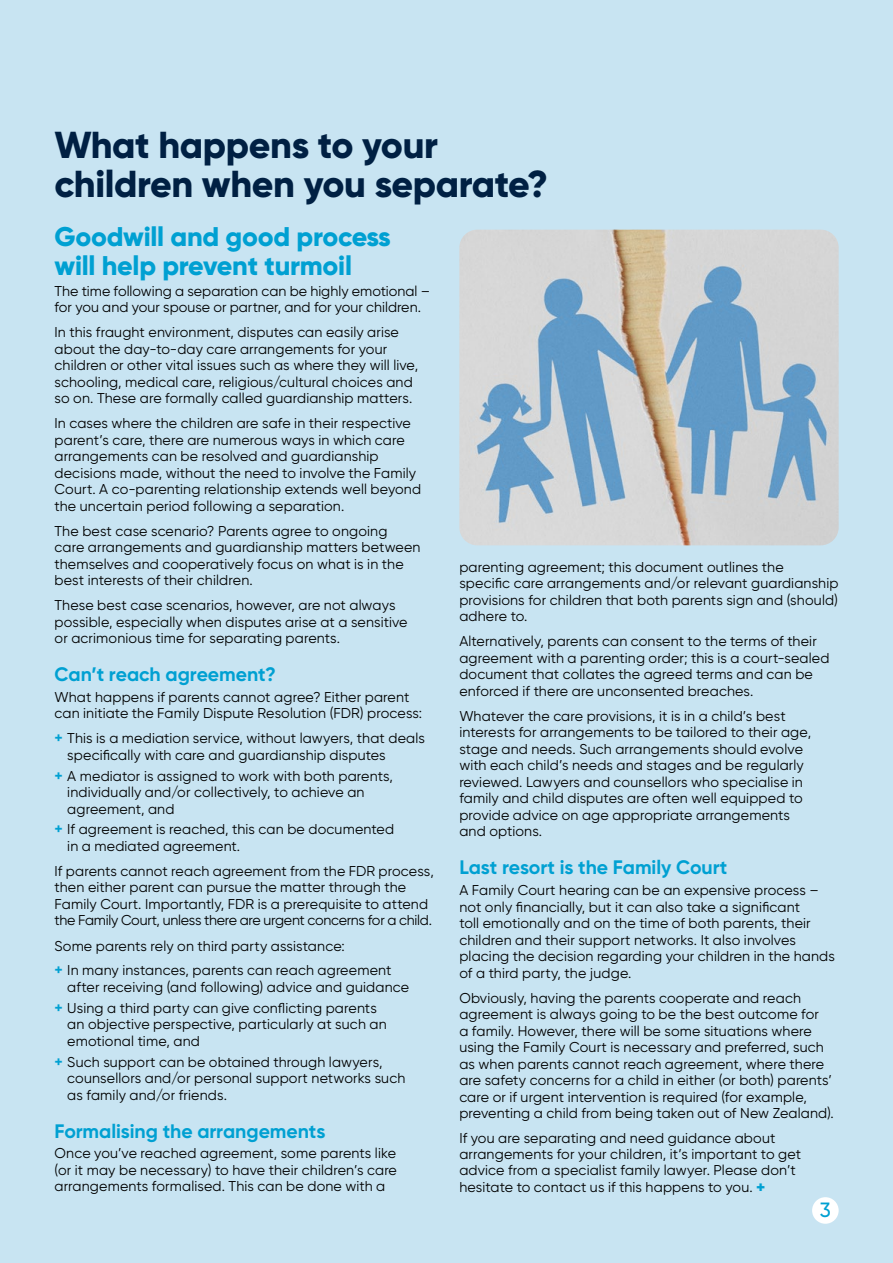
<style>
.page{position:relative;width:893px;height:1263px;background:#c8e4f2}
.page>*{position:absolute;margin:0;border:0;box-sizing:border-box;transform-origin:0 0}
.t1{font:800 37.5px/39px "Gilroy";letter-spacing:-.01em;color:#002043}
.t2{font:800 27px/28.5px "Gilroy";letter-spacing:-.01em;color:#00a0d2}
.t3{font:500 20.7px "Gilroy";color:#00a0d2}
.t4{font:700 19.5px "Gilroy";letter-spacing:-.005em;color:#00a0d2}
.t5{font:14.25px/16.5px "Gilroy";letter-spacing:.01em;color:#000}
.s1{font-weight:700;font-size:15px;color:#00a0d2}
.s2{font-weight:800;font-size:16.5px;color:#00a0d2}
</style>
<div class="page">
<div style="left:812px;top:1197px;width:27px;height:27px;background:#fff;border-radius:50%"></div>
<img style="left:459px;top:230px;width:380px;height:315px">
<h1 class="t1" style="left:55px;top:125px;width:495px">What happens to your children when you separate?</h1>
<h2 class="t2" style="left:55px;top:222px;width:338px">Goodwill and good process will help prevent turmoil</h2>
<p class="t5" style="left:55px;top:282px;width:377px">The time following a separation can be highly emotional – for you and your spouse or partner, and for your children.</p>
<p class="t5" style="left:55px;top:324px;width:365px">In this fraught environment, disputes can easily arise about the day-to-day care arrangements for your children or other vital issues such as where they will live, schooling, medical care, religious/cultural choices and so on. These are formally called guardianship matters.</p>
<p class="t5" style="left:55px;top:415px;width:368px">In cases where the children are safe in their respective parent’s care, there are numerous ways in which care arrangements can be resolved and guardianship decisions made, without the need to involve the Family Court. A co-parenting relationship extends well beyond the uncertain period following a separation.</p>
<p class="t5" style="left:55px;top:522px;width:368px">The best case scenario? Parents agree to ongoing care arrangements and guardianship matters between themselves and cooperatively focus on what is in the best interests of their children.</p>
<p class="t5" style="left:55px;top:597px;width:355px">These best case scenarios, however, are not always possible, especially when disputes arise at a sensitive or acrimonious time for separating parents.</p>
<h3 class="t4" style="left:55px;top:662px;width:223px">Can’t reach agreement?</h3>
<p class="t5" style="left:55px;top:688px;width:369px">What happens if parents cannot agree? Either parent can initiate the Family Dispute Resolution (FDR) process:</p>
<p class="t5" style="left:67px;top:730px;width:359px;text-indent:-13px"><span class="s1">+</span> This is a mediation service, without lawyers, that deals specifically with care and guardianship disputes</p>
<p class="t5" style="left:67px;top:767px;width:327px;text-indent:-13px"><span class="s1">+</span> A mediator is assigned to work with both parents, individually and/or collectively, to achieve an agreement, and</p>
<p class="t5" style="left:67px;top:821px;width:328px;text-indent:-13px"><span class="s1">+</span> If agreement is reached, this can be documented in a mediated agreement.</p>
<p class="t5" style="left:55px;top:862px;width:381px">If parents cannot reach agreement from the FDR process, then either parent can pursue the matter through the Family Court. Importantly, FDR is a prerequisite to attend the Family Court, unless there are urgent concerns for a child.</p>
<p class="t5" style="left:55px;top:933px;width:338px;line-height:25px">Some parents rely on third party assistance:<br><span class="s1">+</span> In many instances, parents can reach agreement</p>
<p class="t5" style="left:55px;top:976px;width:356px;line-height:20.7px;text-indent:13px">after receiving (and following) advice and guidance <span class="s1">+</span> Using a third party can give conflicting parents</p>
<p class="t5" style="left:67px;top:1016px;width:321px">an objective perspective, particularly at such an emotional time, and</p>
<p class="t5" style="left:67px;top:1053px;width:340px;text-indent:-13px"><span class="s1">+</span> Such support can be obtained through lawyers, counsellors and/or personal support networks such as family and/or friends.</p>
<h3 class="t4" style="left:55px;top:1118px;width:272px">Formalising the arrangements</h3>
<p class="t5" style="left:55px;top:1145px;width:344px;text-align:justify">Once you’ve reached agreement, some parents like (or it may be necessary) to have their children’s care arrangements formalised. This can be done with a</p>
<p class="t5" style="left:459px;top:558px;width:381px">parenting agreement; this document outlines the<br>specific care arrangements and/or relevant guardianship provisions for children that both parents sign and (should) adhere to.</p>
<p class="t5" style="left:459px;top:633px;width:372px">Alternatively, parents can consent to the terms of their agreement with a parenting order; this is a court-sealed document that collates the agreed terms and can be enforced if there are unconsented breaches.</p>
<p class="t5" style="left:459px;top:707px;width:353px">Whatever the care provisions, it is in a child’s best interests for arrangements to be tailored to their age, stage and needs. Such arrangements should evolve with each child’s needs and stages and be regularly reviewed. Lawyers and counsellors who specialise in family and child disputes are often well equipped to provide advice on age appropriate arrangements and options.</p>
<h3 class="t4" style="left:459px;top:855px;width:270px">Last resort is the Family Court</h3>
<p class="t5" style="left:459px;top:882px;width:377px">A Family Court hearing can be an expensive process – not only financially, but it can also take a significant<br>toll emotionally and on the time of both parents, their children and their support networks. It also involves placing the decision regarding your children in the hands of a third party, the judge.</p>
<p class="t5" style="left:459px;top:989px;width:376px">Obviously, having the parents cooperate and reach agreement is always going to be the best outcome for<br>a family. However, there will be some situations where using the Family Court is necessary and preferred, such as when parents cannot reach agreement, where there are safety concerns for a child in either (or both) parents’ care or if urgent intervention is required (for example, preventing a child from being taken out of New Zealand).</p>
<p class="t5" style="left:459px;top:1130px;width:343px">If you are separating and need guidance about arrangements for your children, it’s important to get advice from a specialist family lawyer. Please don’t hesitate to contact us if this happens to you. <span class="s2">+</span></p>
<h3 class="t3" style="left:820px;top:1197px;width:13px">3</h3>
</div>
